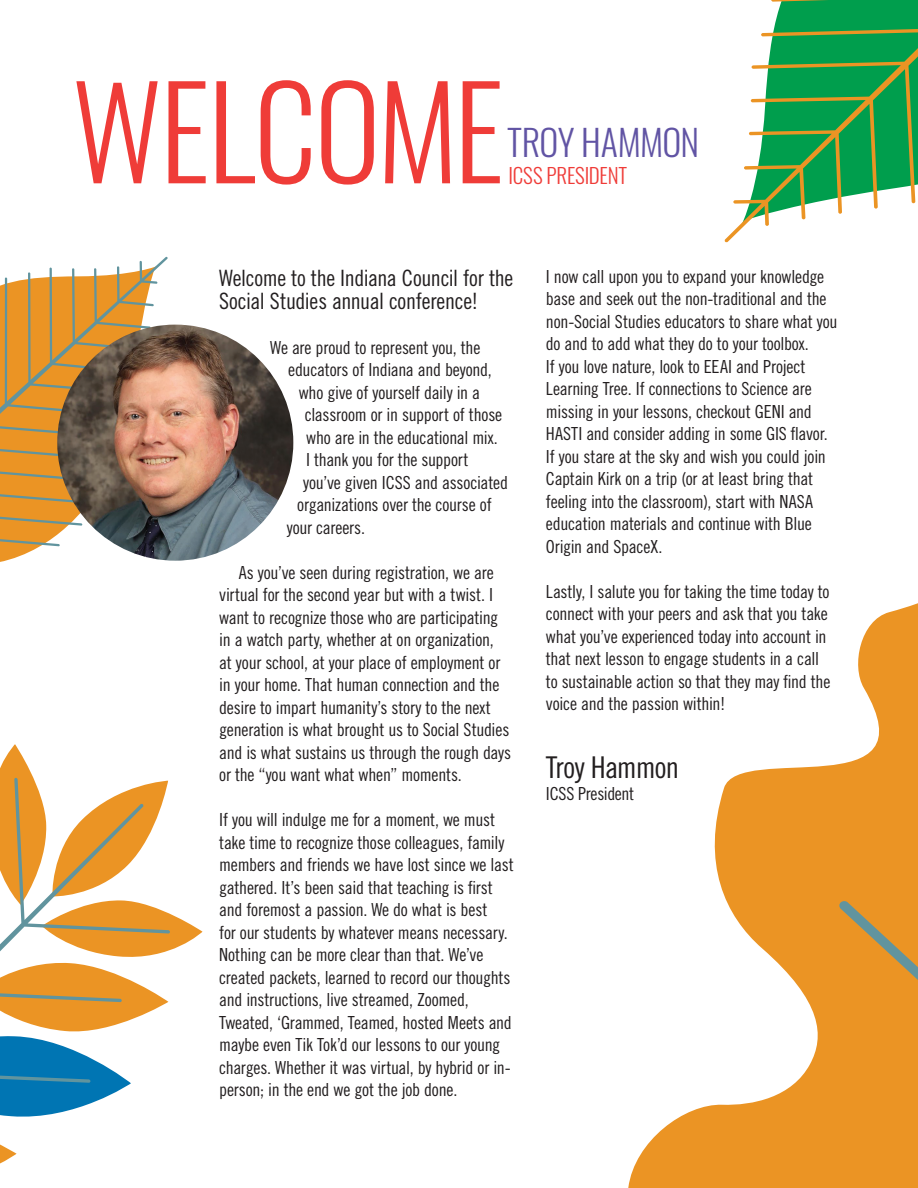
<style>
.page{position:relative;width:918px;height:1188px;background:#fff}
.page>*{position:absolute;margin:0;border:0;box-sizing:border-box;transform-origin:0 0}
.t1{font:300 126px "Oswald";letter-spacing:-.02em;color:#ef3c38}
.Body{font:300 36px "Oswald";letter-spacing:-.02em;color:#6154a4}
.Body-2{font:30px "Trade Gothic LT Std Cn 18";letter-spacing:-.025em;color:#231f20}
.Body-3{font:22.5px/22.5px "Trade Gothic LT Std Cn 18";letter-spacing:-.015em;color:#231f20}
.Body-4{font:300 21px "Oswald";letter-spacing:-.01em;color:#ef3c38}
.Body-5{font:18px/22.5px "Trade Gothic LT Std Cn 18";letter-spacing:-.015em;color:#231f20}
</style>
<div class="page">
<svg style="left:0;top:257px;width:168px;height:305px;fill:#eb9424"></svg>
<img style="left:57px;top:325px;width:236px;height:236px;border-radius:118px">
<svg style="left:724px;top:0;width:194px;height:242px;fill:#009e4d"></svg>
<svg style="left:0;top:744px;width:202px;height:206px"></svg>
<svg style="left:0;top:778px;width:170px;height:386px"></svg>
<svg style="left:628px;top:764px;width:211px;height:424px"></svg>
<svg style="left:839px;top:603px;width:79px;height:585px;background:#ea9f3e"></svg>
<p class="t1" style="left:72px;top:20px;width:433px">WELCOME</p>
<p class="Body" style="left:507px;top:110px;width:194px">TROY HAMMON</p>
<p class="Body-4" style="left:508px;top:157px;width:120px">ICSS PRESIDENT</p>
<p class="Body-3" style="left:219px;top:267px;width:296px">Welcome to the Indiana Council for the<br>Social Studies annual conference!</p>
<p class="Body-5" style="left:270px;top:336px;width:212px">We are proud to represent you, the</p>
<p class="Body-5" style="left:288px;top:358px;width:205px">educators of Indiana and beyond,</p>
<p class="Body-5" style="left:299px;top:381px;width:183px">who give of yourself daily in a</p>
<p class="Body-5" style="left:305px;top:403px;width:199px">classroom or in support of those</p>
<p class="Body-5" style="left:306px;top:426px;width:193px">who are in the educational mix.</p>
<p class="Body-5" style="left:306px;top:448px;width:164px">I thank you for the support</p>
<p class="Body-5" style="left:303px;top:471px;width:206px">you’ve given ICSS and associated</p>
<p class="Body-5" style="left:297px;top:493px;width:196px">organizations over the course of</p>
<p class="Body-5" style="left:287px;top:516px;width:80px">your careers.</p>
<p class="Body-5" style="left:219px;top:561px;width:293px;text-indent:20px">As you’ve seen during registration, we are virtual for the second year but with a twist. I want to recognize those who are participating in a watch party, whether at on organization,<br>at your school, at your place of employment or in your home. That human connection and the desire to impart humanity’s story to the next generation is what brought us to Social Studies and is what sustains us through the rough days or the “you want what when” moments.</p>
<p class="Body-5" style="left:219px;top:808px;width:296px">If you will indulge me for a moment, we must take time to recognize those colleagues, family members and friends we have lost since we last gathered. It’s been said that teaching is first and foremost a passion. We do what is best<br>for our students by whatever means necessary.<br>Nothing can be more clear than that. We’ve created packets, learned to record our thoughts and instructions, live streamed, Zoomed, Tweated, ‘Grammed, Teamed, hosted Meets and maybe even Tik Tok’d our lessons to our young charges. Whether it was virtual, by hybrid or in&shy;person; in the end we got the job done.</p>
<p class="Body-5" style="left:546px;top:265px;width:293px">I now call upon you to expand your knowledge base and seek out the non-traditional and the non-Social Studies educators to share what you do and to add what they do to your toolbox.</p>
<p class="Body-5" style="left:546px;top:355px;width:283px">If you love nature, look to EEAI and Project Learning Tree. If connections to Science are missing in your lessons, checkout GENI and HASTI and consider adding in some GIS flavor.<br>If you stare at the sky and wish you could join Captain Kirk on a trip (or at least bring that feeling into the classroom), start with NASA education materials and continue with Blue Origin and SpaceX.</p>
<p class="Body-5" style="left:546px;top:580px;width:286px">Lastly, I salute you for taking the time today to connect with your peers and ask that you take what you’ve experienced today into account in that next lesson to engage students in a call to sustainable action so that they may find the voice and the passion within!</p>
<p class="Body-2" style="left:546px;top:749px;width:135px">Troy Hammon</p>
<p class="Body-5" style="left:546px;top:782px;width:90px">ICSS President</p>
</div>
